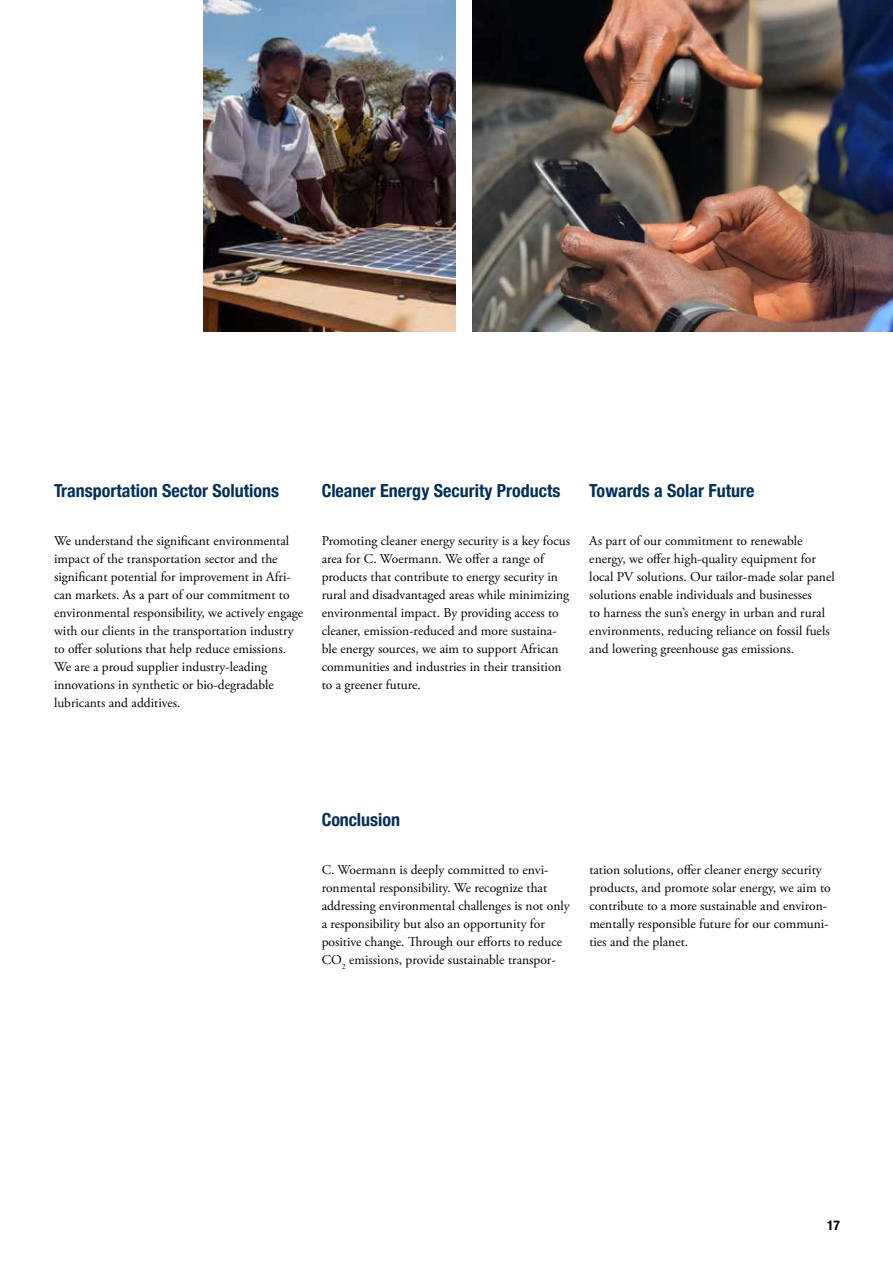
<style>
.page{position:relative;width:893px;height:1263px;background:#fff}
.page>*{position:absolute;margin:0;border:0;box-sizing:border-box;transform-origin:0 0}
.t1{font:700 condensed 18px "Helvetica Neue";color:#00305d}
.t2{font:13.5px/18px "Adobe Garamond Pro";color:#000}
.t3{font:700 condensed 13.5px "Helvetica Neue";color:#000}
</style>
<div class="page">
<img style="left:472px;top:0;width:421px;height:331px">
<img style="left:204px;top:0;width:251px;height:331px">
<h1 class="t1" style="left:54px;top:475px;width:227px">Transportation Sector Solutions</h1>
<p class="t2" style="left:54px;top:532px;width:251px">We understand the significant environmental impact of the transportation sector and the significant potential for improvement in Afri&shy;can markets. As a part of our commitment to environmental responsibility, we actively engage with our clients in the transportation industry to offer solutions that help reduce emissions.<br>We are a proud supplier industry-leading innovations in synthetic or bio-degradable lubricants and additives.</p>
<h1 class="t1" style="left:322px;top:475px;width:240px">Cleaner Energy Security Products</h1>
<p class="t2" style="left:322px;top:532px;width:250px">Promoting cleaner energy security is a key focus area for C. Woermann. We offer a range of products that contribute to energy security in rural and disadvantaged areas while minimizing environmental impact. By providing access to cleaner, emission-reduced and more sustaina&shy;ble energy sources, we aim to support African communities and industries in their transition to a greener future.</p>
<h1 class="t1" style="left:589px;top:475px;width:167px">Towards a Solar Future</h1>
<p class="t2" style="left:589px;top:532px;width:247px">As part of our commitment to renewable energy, we offer high-quality equipment for local PV solutions. Our tailor-made solar panel solutions enable individuals and businesses<br>to harness the sun’s energy in urban and rural environments, reducing reliance on fossil fuels and lowering greenhouse gas emissions.</p>
<h1 class="t1" style="left:322px;top:805px;width:80px">Conclusion</h1>
<p class="t2" style="left:322px;top:862px;width:249px">C. Woermann is deeply committed to envi&shy;ronmental responsibility. We recognize that addressing environmental challenges is not only a responsibility but also an opportunity for positive change. Through our efforts to reduce CO<sub>2</sub> emissions, provide sustainable transpor-</p>
<p class="t2" style="left:589px;top:862px;width:243px">tation solutions, offer cleaner energy security products, and promote solar energy, we aim to contribute to a more sustainable and environ&shy;mentally responsible future for our communi&shy;ties and the planet.</p>
<p class="t3" style="left:827px;top:1213px;width:14px">17</p>
</div>
